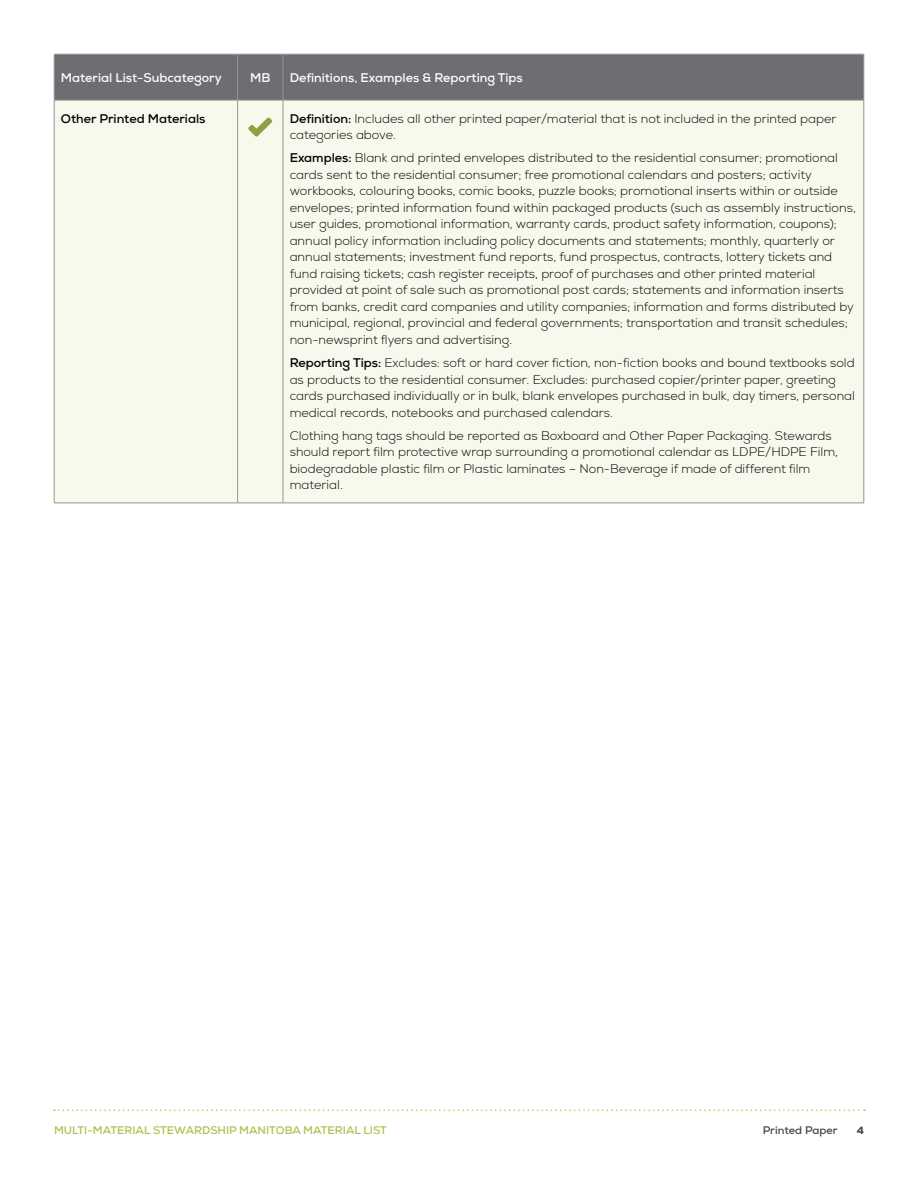
<style>
.page{position:relative;width:918px;height:1188px;background:#fff}
.page>*{position:absolute;margin:0;border:0;box-sizing:border-box;transform-origin:0 0}
.t1{font:300 12px/16.5px "Nexa";color:#000}
.t2{font:700 12px "Nexa";color:#fff}
.t3{font:700 12px "Nexa";color:#000}
.t4{font:700 10.5px "Nexa";color:#b4be4e}
.t5{font:700 10.5px "Nexa";color:#434445}
.t6{font:800 10.5px "Nexa";color:#434445}
.s1{font-weight:700}
</style>
<div class="page">
<svg style="left:54px;top:1109px;width:811px;height:2px"></svg>
<div style="left:55px;top:55px;width:809px;height:45px;background:#6d6e71"></div>
<div style="left:55px;top:101px;width:809px;height:402px;background:#f7f9ed"></div>
<hr style="left:54px;top:54px;width:184px;height:1px;background:#939598">
<hr style="left:54px;top:54px;width:1px;height:46px;background:#939598">
<hr style="left:238px;top:54px;width:45px;height:1px;background:#939598">
<hr style="left:237px;top:54px;width:1px;height:46px;background:#939598">
<hr style="left:283px;top:54px;width:581px;height:1px;background:#939598">
<hr style="left:283px;top:54px;width:1px;height:46px;background:#939598">
<hr style="left:864px;top:54px;width:1px;height:46px;background:#939598">
<hr style="left:54px;top:100px;width:184px;height:1px;background:#939598">
<hr style="left:54px;top:100px;width:1px;height:403px;background:#939598">
<hr style="left:238px;top:100px;width:45px;height:1px;background:#939598">
<hr style="left:237px;top:100px;width:1px;height:403px;background:#939598">
<hr style="left:283px;top:100px;width:581px;height:1px;background:#939598">
<hr style="left:283px;top:100px;width:1px;height:403px;background:#939598">
<hr style="left:864px;top:100px;width:1px;height:403px;background:#939598">
<hr style="left:54px;top:503px;width:184px;height:1px;background:#939598">
<hr style="left:238px;top:503px;width:45px;height:1px;background:#939598">
<hr style="left:283px;top:503px;width:581px;height:1px;background:#939598">
<svg style="left:248px;top:117px;width:24px;height:20px"></svg>
<p class="t2" style="left:61px;top:69px;width:162px">Material List-Subcategory</p>
<p class="t2" style="left:250px;top:69px;width:22px">MB</p>
<p class="t2" style="left:290px;top:69px;width:235px">Definitions, Examples &amp; Reporting Tips</p>
<p class="t3" style="left:61px;top:110px;width:146px">Other Printed Materials</p>
<p class="t1" style="left:290px;top:110px;width:548px"><span class="s1">Definition:</span> Includes all other printed paper/material that is not included in the printed paper categories above.</p>
<p class="t1" style="left:290px;top:150px;width:568px"><span class="s1">Examples:</span> Blank and printed envelopes distributed to the residential consumer; promotional cards sent to the residential consumer; free promotional calendars and posters; activity workbooks, colouring books, comic books, puzzle books; promotional inserts within or outside envelopes; printed information found within packaged products (such as assembly instructions, user guides, promotional information, warranty cards, product safety information, coupons); annual policy information including policy documents and statements; monthly, quarterly or annual statements; investment fund reports, fund prospectus, contracts, lottery tickets and fund raising tickets; cash register receipts, proof of purchases and other printed material provided at point of sale such as promotional post cards; statements and information inserts from banks, credit card companies and utility companies; information and forms distributed by municipal, regional, provincial and federal governments; transportation and transit schedules; non-newsprint flyers and advertising.</p>
<p class="t1" style="left:290px;top:355px;width:567px"><span class="s1">Reporting Tips:</span> Excludes: soft or hard cover fiction, non-fiction books and bound textbooks sold as products to the residential consumer. Excludes: purchased copier/printer paper, greeting cards purchased individually or in bulk, blank envelopes purchased in bulk, day timers, personal medical records, notebooks and purchased calendars.</p>
<p class="t1" style="left:290px;top:428px;width:550px">Clothing hang tags should be reported as Boxboard and Other Paper Packaging. Stewards should report film protective wrap surrounding a promotional calendar as LDPE/HDPE Film, biodegradable plastic film or Plastic laminates – Non-Beverage if made of different film material.</p>
<p class="t4" style="left:54px;top:1123px;width:334px">MULTI-MATERIAL STEWARDSHIP MANITOBA MATERIAL LIST</p>
<p class="t6" style="left:857px;top:1124px;width:9px">4</p>
<p class="t5" style="left:763px;top:1123px;width:77px">Printed Paper</p>
</div>
